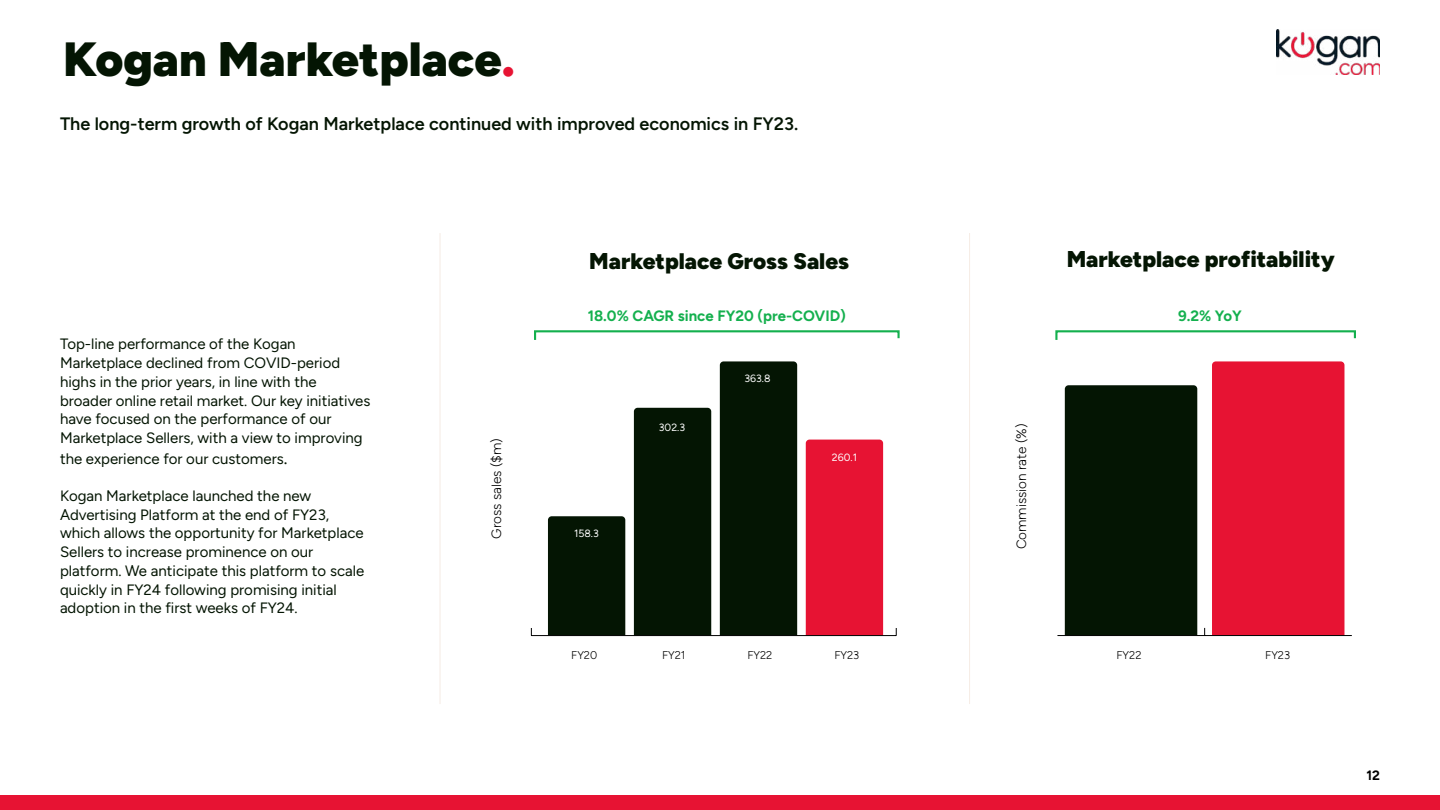
<style>
.page{position:relative;width:1440px;height:810px;background:#fff}
.page>*{position:absolute;margin:0;border:0;box-sizing:border-box;transform-origin:0 0}
.t1{font:900 48px "Figtree";color:#041503}
.t2{font:900 22.5px "Figtree";color:#041503}
.t3{font:600 18px "Figtree";color:#041503}
.t4{font:15px/18.8px "Figtree";color:#041503}
.t5{font:700 15px "Figtree";color:#14b04e}
.t6{font:300 13.5px "Figtree";color:#000}
.t7{font:700 13.5px "Figtree";color:#000}
.t8{font:300 11.25px "Figtree";color:#000}
.t9{font:10.5px "Figtree";color:#fff}
.s1{color:#e71333}
.s2{font-size:18px}
</style>
<div class="page">
<img style="left:1276px;top:30px;width:104px;height:44px">
<hr style="left:969px;top:233px;width:1px;height:471px;background:#f6ede6">
<hr style="left:440px;top:233px;width:1px;height:471px;background:#f6ede6">
<div style="left:0;top:795px;width:1440px;height:15px;background:#e71333"></div>
<div style="left:1065px;top:385px;width:132px;height:250px;background:#041503"></div>
<div style="left:1212px;top:361px;width:132px;height:274px;background:#e71333"></div>
<hr style="left:1057px;top:635px;width:295px;height:1px;background:#000">
<svg style="left:1055px;top:330px;width:301px;height:10px"></svg>
<svg style="left:534px;top:330px;width:366px;height:10px"></svg>
<div style="left:806px;top:440px;width:77px;height:195px;background:#e71333"></div>
<div style="left:720px;top:361px;width:77px;height:274px;background:#041503"></div>
<div style="left:634px;top:408px;width:77px;height:227px;background:#041503"></div>
<div style="left:548px;top:516px;width:77px;height:119px;background:#041503"></div>
<hr style="left:531px;top:635px;width:365px;height:1px;background:#000">
<h1 class="t1" style="left:63px;top:32px;width:453px">Kogan Marketplace<span class="s1">.</span></h1>
<p class="t3" style="left:60px;top:113px;width:740px">The long-term growth of Kogan Marketplace continued with improved economics in FY23.</p>
<p class="t4" style="left:60px;top:335px;width:312px">Top-line performance of the Kogan Marketplace declined from COVID-period highs in the prior years, in line with the broader online retail market. Our key initiatives have focused on the performance of our Marketplace Sellers, with a view to improving</p>
<p class="t4" style="left:60px;top:449px;width:229px">the experience for our customers<span class="s2">.</span></p>
<p class="t4" style="left:60px;top:486px;width:306px">Kogan Marketplace launched the new Advertising Platform at the end of FY23, which allows the opportunity for Marketplace Sellers to increase prominence on our platform. We anticipate this platform to scale quickly in FY24 following promising initial adoption in the first weeks of FY24.</p>
<p class="t6" style="left:489px;top:539px;width:102px;rotate:-90deg">Gross sales ($m)</p>
<h2 class="t2" style="left:589px;top:248px;width:261px">Marketplace Gross Sales</h2>
<h2 class="t2" style="left:1067px;top:247px;width:270px">Marketplace profitability</h2>
<p class="t5" style="left:588px;top:307px;width:260px">18.0% CAGR since FY20 (pre-COVID)</p>
<p class="t5" style="left:1178px;top:307px;width:65px">9.2% YoY</p>
<p class="t9" style="left:574px;top:528px;width:26px">158.3</p>
<p class="t9" style="left:659px;top:422px;width:28px">302.3</p>
<p class="t9" style="left:745px;top:372px;width:27px">363.8</p>
<p class="t9" style="left:832px;top:452px;width:27px">260.1</p>
<p class="t8" style="left:571px;top:648px;width:28px">FY20</p>
<p class="t8" style="left:662px;top:648px;width:25px">FY21</p>
<p class="t8" style="left:747px;top:648px;width:27px">FY22</p>
<p class="t8" style="left:834px;top:648px;width:26px">FY23</p>
<p class="t6" style="left:1014px;top:549px;width:127px;rotate:-90deg">Commission rate (%)</p>
<p class="t8" style="left:1116px;top:648px;width:27px">FY22</p>
<p class="t8" style="left:1265px;top:648px;width:26px">FY23</p>
<p class="t7" style="left:1366px;top:768px;width:15px">12</p>
</div>
